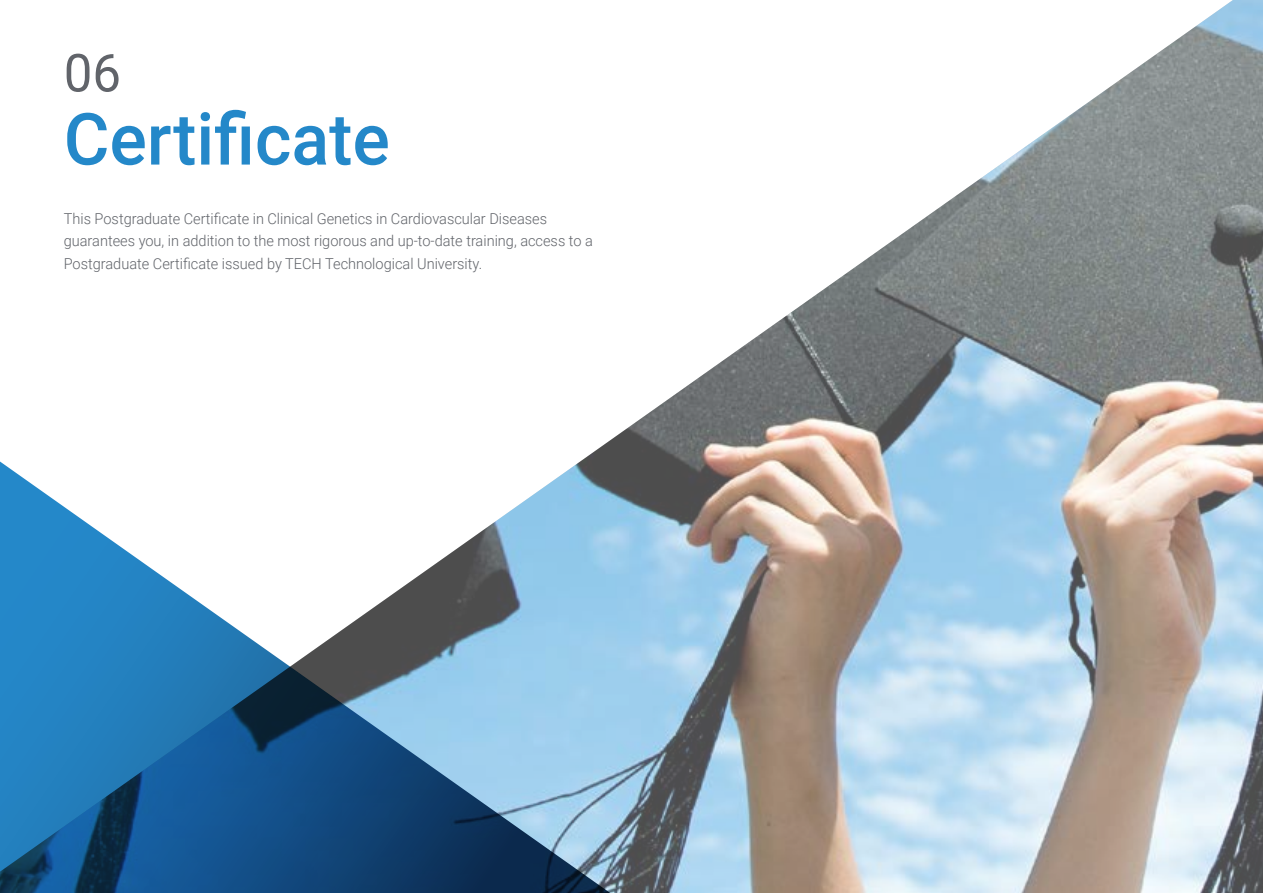
<style>
.page{position:relative;width:1263px;height:893px;background:#fff}
.page>*{position:absolute;margin:0;border:0;box-sizing:border-box;transform-origin:0 0}
.t1{font:500 72px "Roboto";color:#2488c9}
.t2{font:52.5px "Roboto";color:#61646a}
.t3{font:300 15px/22.5px "Roboto";color:#61646a}
</style>
<div class="page">
<img style="left:602px;top:0;width:661px;height:893px">
<svg style="left:0;top:446px;width:640px;height:447px"></svg>
<h2 class="t2" style="left:64px;top:36px;width:59px">06</h2>
<h1 class="t1" style="left:64px;top:89px;width:328px">Certificate</h1>
<p class="t3" style="left:64px;top:207px;width:531px">This Postgraduate Certificate in Clinical Genetics in Cardiovascular Diseases guarantees you, in addition to the most rigorous and up-to-date training, access to a<br>Postgraduate Certificate issued by TECH Technological University.</p>
</div>
